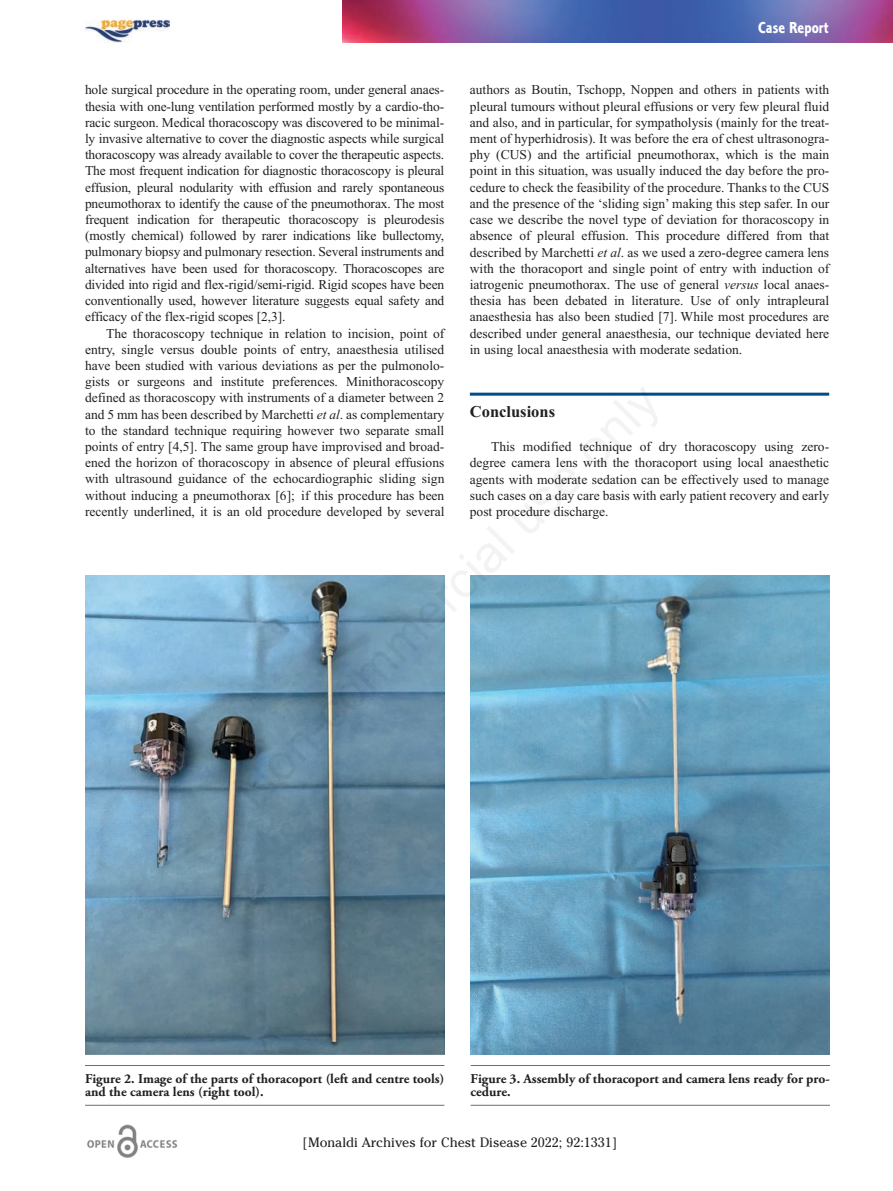
<style>
.page{position:relative;width:893px;height:1191px;background:#fff}
.page>*{position:absolute;margin:0;border:0;box-sizing:border-box;transform-origin:0 0}
.t1{font:700 16.5px "Times New Roman";color:#231f20}
.t2{font:16.5px "Corinthian Bold Condensed Plain";color:#fff}
.t3{font:13.5px/16.2px "Times New Roman";color:#231f20;text-align:justify}
.t4{font:700 13.5px/13.5px "Adobe Garamond Pro";color:#231f20}
.t5{font:13.5px "Cheltenham";color:#231f20}
.s1{font-style:italic}
</style>
<div class="page">
<img style="left:342px;top:0;width:551px;height:43px">
<hr style="left:470px;top:393px;width:359px;height:3px;background:#004c8a">
<img style="left:87px;top:1124px;width:91px;height:34px">
<img style="left:85px;top:19px;width:84px;height:24px">
<img style="left:85px;top:575px;width:359px;height:479px">
<hr style="left:85px;top:1065px;width:359px;height:1px;background:#6c6d70">
<hr style="left:85px;top:1104px;width:359px;height:1px;background:#6c6d70">
<img style="left:471px;top:575px;width:359px;height:479px">
<hr style="left:471px;top:1065px;width:359px;height:1px;background:#6c6d70">
<hr style="left:471px;top:1104px;width:359px;height:1px;background:#6c6d70">
<p class="t3" style="left:85px;top:82px;width:361px">hole surgical procedure in the operating room, under general anaes&shy;thesia with one-lung ventilation performed mostly by a cardio-tho&shy;racic surgeon. Medical thoracoscopy was discovered to be minimal&shy;ly invasive alternative to cover the diagnostic aspects while surgical thoracoscopy was already available to cover the therapeutic aspects.<br>The most frequent indication for diagnostic thoracoscopy is pleural effusion, pleural nodularity with effusion and rarely spontaneous pneumothorax to identify the cause of the pneumothorax. The most frequent indication for therapeutic thoracoscopy is pleurodesis (mostly chemical) followed by rarer indications like bullectomy, pulmonary biopsy and pulmonary resection. Several instruments and alternatives have been used for thoracoscopy. Thoracoscopes are divided into rigid and flex-rigid/semi-rigid. Rigid scopes have been conventionally used, however literature suggests equal safety and efficacy of the flex-rigid scopes [2,3].</p>
<p class="t3" style="left:85px;top:325px;width:361px;text-indent:21px">The thoracoscopy technique in relation to incision, point of entry, single versus double points of entry, anaesthesia utilised have been studied with various deviations as per the pulmonolo&shy;gists or surgeons and institute preferences. Minithoracoscopy defined as thoracoscopy with instruments of a diameter between 2 and 5 mm has been described by Marchetti <span class="s1">et al</span>. as complementary to the standard technique requiring however two separate small points of entry [4,5]. The same group have improvised and broad&shy;ened the horizon of thoracoscopy in absence of pleural effusions with ultrasound guidance of the echocardiographic sliding sign without inducing a pneumothorax [6]; if this procedure has been recently underlined, it is an old procedure developed by several</p>
<p class="t2" style="left:758px;top:22px;width:72px">Case Report</p>
<p class="t3" style="left:470px;top:82px;width:361px">authors as Boutin, Tschopp, Noppen and others in patients with pleural tumours without pleural effusions or very few pleural fluid and also, and in particular, for sympatholysis (mainly for the treat&shy;ment of hyperhidrosis). It was before the era of chest ultrasonogra&shy;phy (CUS) and the artificial pneumothorax, which is the main point in this situation, was usually induced the day before the pro&shy;cedure to check the feasibility of the procedure. Thanks to the CUS and the presence of the ‘sliding sign’ making this step safer. In our case we describe the novel type of deviation for thoracoscopy in absence of pleural effusion. This procedure differed from that described by Marchetti <span class="s1">et al</span>. as we used a zero-degree camera lens with the thoracoport and single point of entry with induction of iatrogenic pneumothorax. The use of general <span class="s1">versus</span> local anaes&shy;thesia has been debated in literature. Use of only intrapleural anaesthesia has also been studied [7]. While most procedures are described under general anaesthesia, our technique deviated here in using local anaesthesia with moderate sedation.</p>
<p class="t1" style="left:470px;top:401px;width:87px">Conclusions</p>
<p class="t3" style="left:470px;top:438px;width:361px;text-indent:21px">This modified technique of dry thoracoscopy using zero&shy;degree camera lens with the thoracoport using local anaesthetic agents with moderate sedation can be effectively used to manage such cases on a day care basis with early patient recovery and early post procedure discharge.</p>
<p class="t4" style="left:85px;top:1073px;width:361px">Figure 2. Image of the parts of thoracoport (left and centre tools) and the camera lens (right tool).</p>
<p class="t4" style="left:471px;top:1073px;width:361px">Figure 3. Assembly of thoracoport and camera lens ready for pro&shy;cedure.</p>
<p class="t5" style="left:303px;top:1134px;width:316px">[Monaldi Archives for Chest Disease 2022; 92:1331]</p>
</div>
